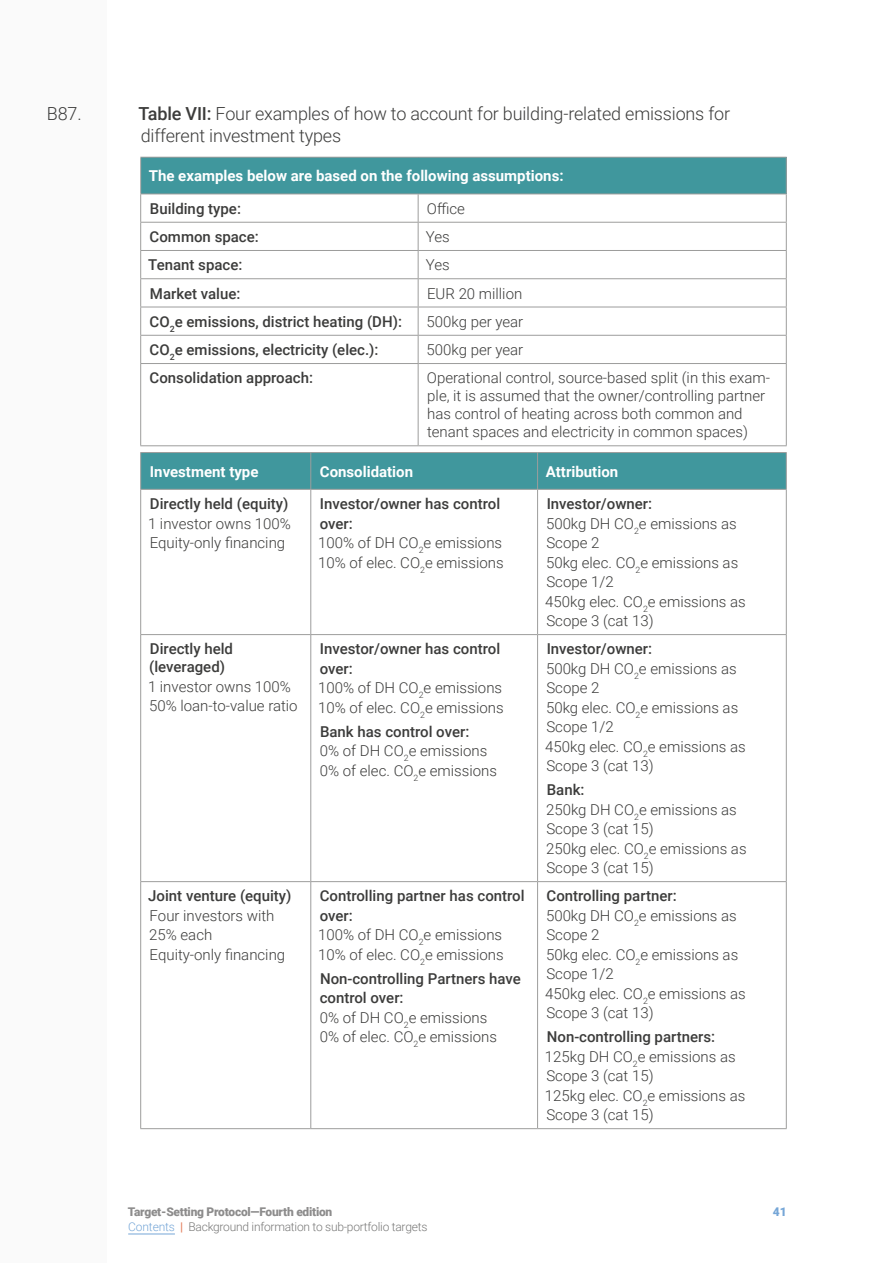
<style>
.page{position:relative;width:893px;height:1263px;background:#fff}
.page>*{position:absolute;margin:0;border:0;box-sizing:border-box;transform-origin:0 0}
.t1{font:300 18px/22.5px "Roboto";letter-spacing:-.01em;color:#3c3c3b}
.t2{font:300 15px/19.5px "Roboto";color:#3c3c3b}
.t3{font:500 15px/19.5px "Roboto";color:#3c3c3b}
.t4{font:700 15px "Roboto";color:#fff}
.t5{font:300 12px "Roboto";letter-spacing:-.02em;color:#575756}
.t6{font:900 12px "Roboto";letter-spacing:-.02em;color:#706f6f}
.t7{font:900 12px "Roboto";color:#5390cd}
.s1{font-weight:500}
.s2{font-weight:300}
.s3{color:#5390cd}
.s4{font-weight:700;color:#de6941}
</style>
<div class="page">
<hr style="left:128px;top:1234px;width:47px;height:1px;background:#5390cd">
<div style="left:0;top:0;width:106px;height:1263px;background:#fafafa"></div>
<div style="left:141px;top:157px;width:645px;height:37px;background:#40979d"></div>
<hr style="left:140px;top:222px;width:278px;height:1px;background:#9d9d9c">
<hr style="left:418px;top:222px;width:369px;height:1px;background:#9d9d9c">
<hr style="left:140px;top:250px;width:278px;height:1px;background:#9d9d9c">
<hr style="left:418px;top:250px;width:369px;height:1px;background:#9d9d9c">
<hr style="left:140px;top:278px;width:278px;height:1px;background:#9d9d9c">
<hr style="left:418px;top:278px;width:369px;height:1px;background:#9d9d9c">
<hr style="left:140px;top:307px;width:278px;height:1px;background:#9d9d9c">
<hr style="left:418px;top:307px;width:369px;height:1px;background:#9d9d9c">
<hr style="left:140px;top:335px;width:278px;height:1px;background:#9d9d9c">
<hr style="left:418px;top:335px;width:369px;height:1px;background:#9d9d9c">
<hr style="left:140px;top:363px;width:278px;height:1px;background:#9d9d9c">
<hr style="left:418px;top:363px;width:369px;height:1px;background:#9d9d9c">
<hr style="left:140px;top:445px;width:278px;height:1px;background:#9d9d9c">
<hr style="left:418px;top:445px;width:369px;height:1px;background:#9d9d9c">
<hr style="left:140px;top:157px;width:278px;height:1px;background:#9d9d9c">
<hr style="left:140px;top:158px;width:1px;height:36px;background:#9d9d9c">
<hr style="left:418px;top:157px;width:369px;height:1px;background:#9d9d9c">
<hr style="left:786px;top:158px;width:1px;height:36px;background:#9d9d9c">
<hr style="left:140px;top:194px;width:278px;height:1px;background:#9d9d9c">
<hr style="left:418px;top:194px;width:369px;height:1px;background:#9d9d9c">
<svg style="left:140px;top:194px;width:1px;height:169px"></svg>
<svg style="left:418px;top:194px;width:1px;height:169px"></svg>
<svg style="left:786px;top:194px;width:1px;height:169px"></svg>
<hr style="left:140px;top:364px;width:1px;height:81px;background:#9d9d9c">
<hr style="left:418px;top:364px;width:1px;height:81px;background:#9d9d9c">
<hr style="left:786px;top:364px;width:1px;height:81px;background:#9d9d9c">
<div style="left:141px;top:453px;width:645px;height:36px;background:#40979d"></div>
<hr style="left:310px;top:453px;width:1px;height:36px;background:#9d9d9c">
<hr style="left:537px;top:453px;width:1px;height:36px;background:#9d9d9c">
<hr style="left:310px;top:490px;width:1px;height:144px;background:#9d9d9c">
<hr style="left:537px;top:490px;width:1px;height:144px;background:#9d9d9c">
<hr style="left:140px;top:634px;width:171px;height:1px;background:#9d9d9c">
<hr style="left:311px;top:634px;width:227px;height:1px;background:#9d9d9c">
<hr style="left:310px;top:635px;width:1px;height:246px;background:#9d9d9c">
<hr style="left:538px;top:634px;width:249px;height:1px;background:#9d9d9c">
<hr style="left:537px;top:635px;width:1px;height:246px;background:#9d9d9c">
<hr style="left:140px;top:881px;width:171px;height:1px;background:#9d9d9c">
<hr style="left:311px;top:881px;width:227px;height:1px;background:#9d9d9c">
<hr style="left:310px;top:882px;width:1px;height:246px;background:#9d9d9c">
<hr style="left:538px;top:881px;width:249px;height:1px;background:#9d9d9c">
<hr style="left:537px;top:882px;width:1px;height:246px;background:#9d9d9c">
<hr style="left:140px;top:1128px;width:171px;height:1px;background:#9d9d9c">
<hr style="left:311px;top:1128px;width:227px;height:1px;background:#9d9d9c">
<hr style="left:538px;top:1128px;width:249px;height:1px;background:#9d9d9c">
<hr style="left:140px;top:452px;width:171px;height:1px;background:#9d9d9c">
<hr style="left:140px;top:453px;width:1px;height:36px;background:#9d9d9c">
<hr style="left:311px;top:452px;width:227px;height:1px;background:#9d9d9c">
<hr style="left:538px;top:452px;width:249px;height:1px;background:#9d9d9c">
<hr style="left:786px;top:453px;width:1px;height:36px;background:#9d9d9c">
<hr style="left:140px;top:489px;width:171px;height:1px;background:#9d9d9c">
<hr style="left:311px;top:489px;width:227px;height:1px;background:#9d9d9c">
<hr style="left:538px;top:489px;width:249px;height:1px;background:#9d9d9c">
<hr style="left:140px;top:490px;width:1px;height:144px;background:#9d9d9c">
<hr style="left:786px;top:490px;width:1px;height:144px;background:#9d9d9c">
<hr style="left:140px;top:635px;width:1px;height:246px;background:#9d9d9c">
<hr style="left:786px;top:635px;width:1px;height:246px;background:#9d9d9c">
<hr style="left:140px;top:882px;width:1px;height:246px;background:#9d9d9c">
<hr style="left:786px;top:882px;width:1px;height:246px;background:#9d9d9c">
<p class="t1" style="left:47px;top:101px;width:36px">B87.</p>
<p class="t1" style="left:139px;top:101px;width:593px"><span class="s1">Table VII:</span> Four examples of how to account for building-related emissions for different investment types</p>
<p class="t4" style="left:149px;top:165px;width:416px">The examples below are based on the following assumptions:</p>
<p class="t3" style="left:150px;top:198px;width:93px">Building type:</p>
<p class="t2" style="left:427px;top:198px;width:40px">Office</p>
<p class="t3" style="left:150px;top:226px;width:111px">Common space:</p>
<p class="t2" style="left:426px;top:226px;width:25px">Yes</p>
<p class="t3" style="left:148px;top:255px;width:96px">Tenant space:</p>
<p class="t2" style="left:426px;top:255px;width:25px">Yes</p>
<p class="t3" style="left:150px;top:283px;width:92px">Market value:</p>
<p class="t2" style="left:427px;top:283px;width:97px">EUR 20 million</p>
<p class="t3" style="left:150px;top:311px;width:254px">CO<sub>2</sub>e emissions, district heating (DH):</p>
<p class="t2" style="left:427px;top:311px;width:98px">500kg per year</p>
<p class="t3" style="left:150px;top:339px;width:230px">CO<sub>2</sub>e emissions, electricity (elec.):</p>
<p class="t2" style="left:427px;top:339px;width:98px">500kg per year</p>
<p class="t3" style="left:150px;top:368px;width:165px">Consolidation approach:</p>
<p class="t2" style="left:427px;top:368px;width:345px;line-height:18px">Operational control, source-based split (in this exam&shy;ple, it is assumed that the owner/controlling partner has control of heating across both common and tenant spaces and electricity in common spaces)</p>
<p class="t4" style="left:150px;top:461px;width:110px">Investment type</p>
<p class="t4" style="left:320px;top:461px;width:95px">Consolidation</p>
<p class="t4" style="left:546px;top:461px;width:74px">Attribution</p>
<p class="t3" style="left:150px;top:493px;width:140px">Directly held (equity)</p>
<p class="t2" style="left:148px;top:513px;width:144px">1 investor owns 100%<br>Equity-only financing</p>
<p class="t2" style="left:318px;top:493px;width:187px"><span class="s1">Investor/owner has control over:<br></span>100% of DH CO<sub>2</sub>e emissions<br>10% of elec. CO<sub>2</sub>e emissions</p>
<p class="t2" style="left:545px;top:493px;width:202px"><span class="s1">Investor/owner:<br></span>500kg DH CO<sub>2</sub>e emissions as<br>Scope 2<br>50kg elec. CO<sub>2</sub>e emissions as<br>Scope 1/2<br>450kg elec. CO<sub>2</sub>e emissions as<br>Scope 3 (cat 13)</p>
<p class="t3" style="left:149px;top:639px;width:85px;line-height:18px">Directly held (leveraged)</p>
<p class="t2" style="left:148px;top:676px;width:151px">1 investor owns 100%<br>50% loan-to-value ratio</p>
<p class="t3" style="left:148px;top:886px;width:145px">Joint venture (equity)</p>
<p class="t2" style="left:149px;top:905px;width:138px">Four investors with<br>25% each<br>Equity-only financing</p>
<p class="t2" style="left:318px;top:639px;width:187px"><span class="s1">Investor/owner has control over:<br></span>100% of DH CO<sub>2</sub>e emissions<br>10% of elec. CO<sub>2</sub>e emissions</p>
<p class="t2" style="left:320px;top:721px;width:179px"><span class="s1">Bank has control over:<br></span>0% of DH CO<sub>2</sub>e emissions<br>0% of elec. CO<sub>2</sub>e emissions</p>
<p class="t2" style="left:318px;top:886px;width:208px"><span class="s1">Controlling partner has control over:<br></span>100% of DH CO<sub>2</sub>e emissions<br>10% of elec. CO<sub>2</sub>e emissions</p>
<p class="t3" style="left:320px;top:968px;width:203px">Non-controlling Partners have control over:<br><span class="s2">0% of DH CO</span><sub>2</sub><span class="s2">e emissions<br>0% of elec. CO</span><sub>2</sub><span class="s2">e emissions</span></p>
<p class="t2" style="left:545px;top:639px;width:202px"><span class="s1">Investor/owner:<br></span>500kg DH CO<sub>2</sub>e emissions as<br>Scope 2<br>50kg elec. CO<sub>2</sub>e emissions as<br>Scope 1/2<br>450kg elec. CO<sub>2</sub>e emissions as<br>Scope 3 (cat 13)</p>
<p class="t2" style="left:546px;top:779px;width:202px"><span class="s1">Bank:<br></span>250kg DH CO<sub>2</sub>e emissions as<br>Scope 3 (cat 15)<br>250kg elec. CO<sub>2</sub>e emissions as<br>Scope 3 (cat 15)</p>
<p class="t2" style="left:545px;top:886px;width:202px"><span class="s1">Controlling partner:<br></span>500kg DH CO<sub>2</sub>e emissions as<br>Scope 2<br>50kg elec. CO<sub>2</sub>e emissions as<br>Scope 1/2<br>450kg elec. CO<sub>2</sub>e emissions as<br>Scope 3 (cat 13)</p>
<p class="t2" style="left:545px;top:1026px;width:202px"><span class="s1">Non-controlling partners:<br></span>125kg DH CO<sub>2</sub>e emissions as<br>Scope 3 (cat 15)<br>125kg elec. CO<sub>2</sub>e emissions as<br>Scope 3 (cat 15)</p>
<p class="t6" style="left:128px;top:1203px;width:206px">Target-Setting Protocol—Fourth edition</p>
<p class="t7" style="left:773px;top:1203px;width:15px">41</p>
<p class="t5" style="left:128px;top:1218px;width:301px"><span class="s3">Contents</span> <span class="s4">|</span> Background information to sub-portfolio targets</p>
</div>
